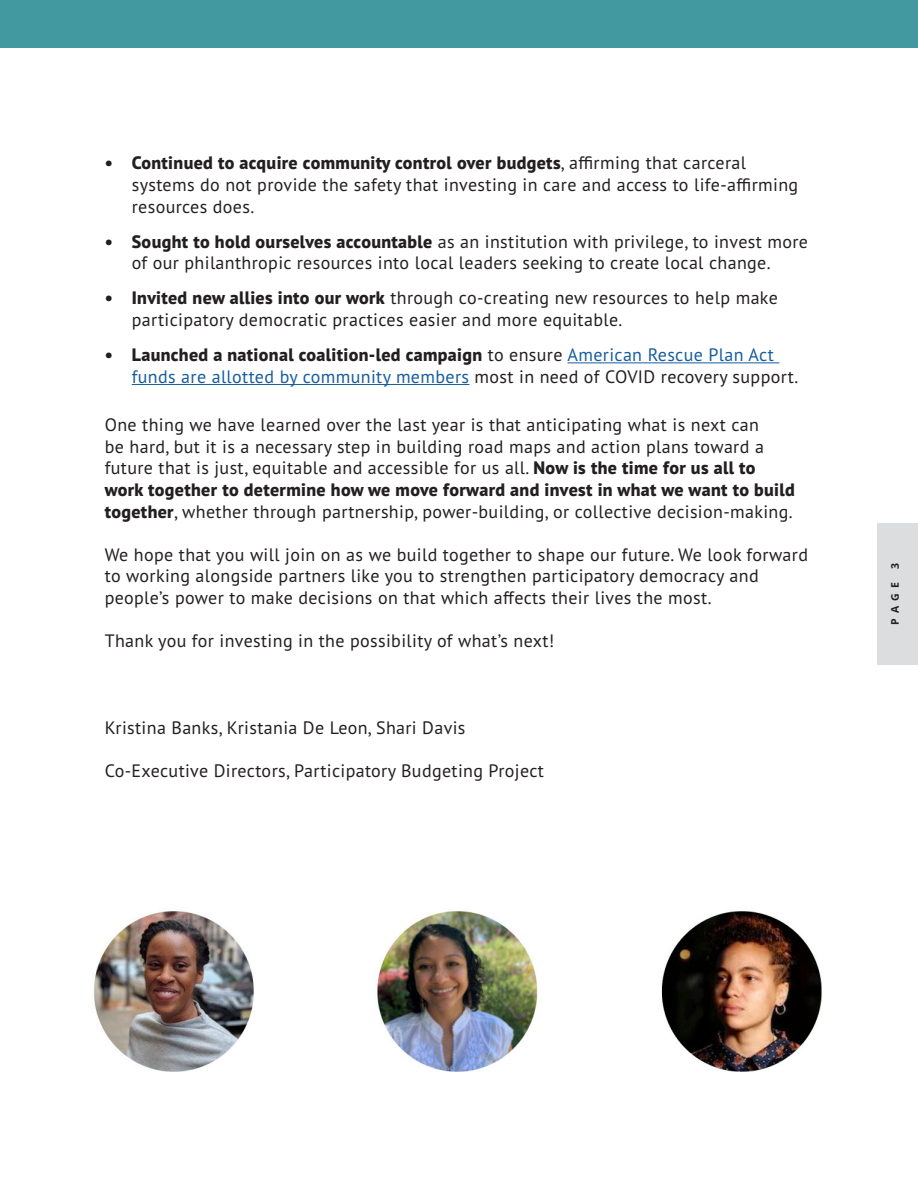
<style>
.page{position:relative;width:918px;height:1188px;background:#fff}
.page>*{position:absolute;margin:0;border:0;box-sizing:border-box;transform-origin:0 0}
.t1{font:18px/21.6px "PT Sans Pro";letter-spacing:.02em;color:#231f20}
.t2{font:18px/21.6px "PT Sans Pro";letter-spacing:.02em;color:#175d9e}
.t3{font:700 10.5px "Open Sans";letter-spacing:.5em;color:#231f20}
.s1{font-weight:800}
.s2{font-weight:800;color:#231f20}
.s3{color:#231f20}
</style>
<div class="page">
<div style="left:0;top:0;width:918px;height:47px;background:#4299a0"></div>
<hr style="left:567px;top:362px;width:212px;height:1px;background:#175d9e">
<hr style="left:132px;top:384px;width:337px;height:1px;background:#175d9e">
<img style="left:93px;top:911px;width:729px;height:161px">
<div style="left:877px;top:523px;width:41px;height:142px;background:#dcdddf"></div>
<p class="t1" style="left:132px;top:152px;width:668px;text-indent:-27px"><span class="s1">• Continued to acquire community control over budgets</span>, affirming that carceral systems do not provide the safety that investing in care and access to life-affirming resources does.</p>
<p class="t1" style="left:105px;top:230px;width:705px;text-align:center"><span class="s1">• Sought to hold ourselves accountable</span> as an institution with privilege, to invest more of our philanthropic resources into local leaders seeking to create local change.</p>
<p class="t1" style="left:132px;top:287px;width:648px;text-indent:-27px"><span class="s1">• Invited new allies into our work</span> through co-creating new resources to help make participatory democratic practices easier and more equitable.</p>
<p class="t2" style="left:132px;top:343px;width:668px;text-indent:-27px"><span class="s2">• Launched a national coalition-led campaign</span> <span class="s3">to ensure</span> American Rescue Plan Act funds are allotted by community members <span class="s3">most in need of COVID recovery support.</span></p>
<p class="t1" style="left:105px;top:414px;width:692px">One thing we have learned over the last year is that anticipating what is next can<br>be hard, but it is a necessary step in building road maps and action plans toward a future that is just, equitable and accessible for us all. <span class="s1">Now is the time for us all to work together to determine how we move forward and invest in what we want to build together</span>, whether through partnership, power-building, or collective decision-making.</p>
<p class="t1" style="left:105px;top:543px;width:705px">We hope that you will join on as we build together to shape our future. We look forward to working alongside partners like you to strengthen participatory democracy and people’s power to make decisions on that which affects their lives the most.</p>
<p class="t1" style="left:105px;top:630px;width:451px">Thank you for investing in the possibility of what’s next!</p>
<p class="t1" style="left:105px;top:716px;width:362px">Kristina Banks, Kristania De Leon, Shari Davis</p>
<p class="t1" style="left:105px;top:759px;width:441px">Co-Executive Directors, Participatory Budgeting Project</p>
<p class="t3" style="left:888px;top:627px;width:67px;rotate:-90deg">PAGE03</p>
<p class="t3" style="left:888px;top:569px;width:7px;rotate:-90deg">3</p>
<p class="t3" style="left:888px;top:625px;width:45px;rotate:-90deg">PAGE</p>
</div>
